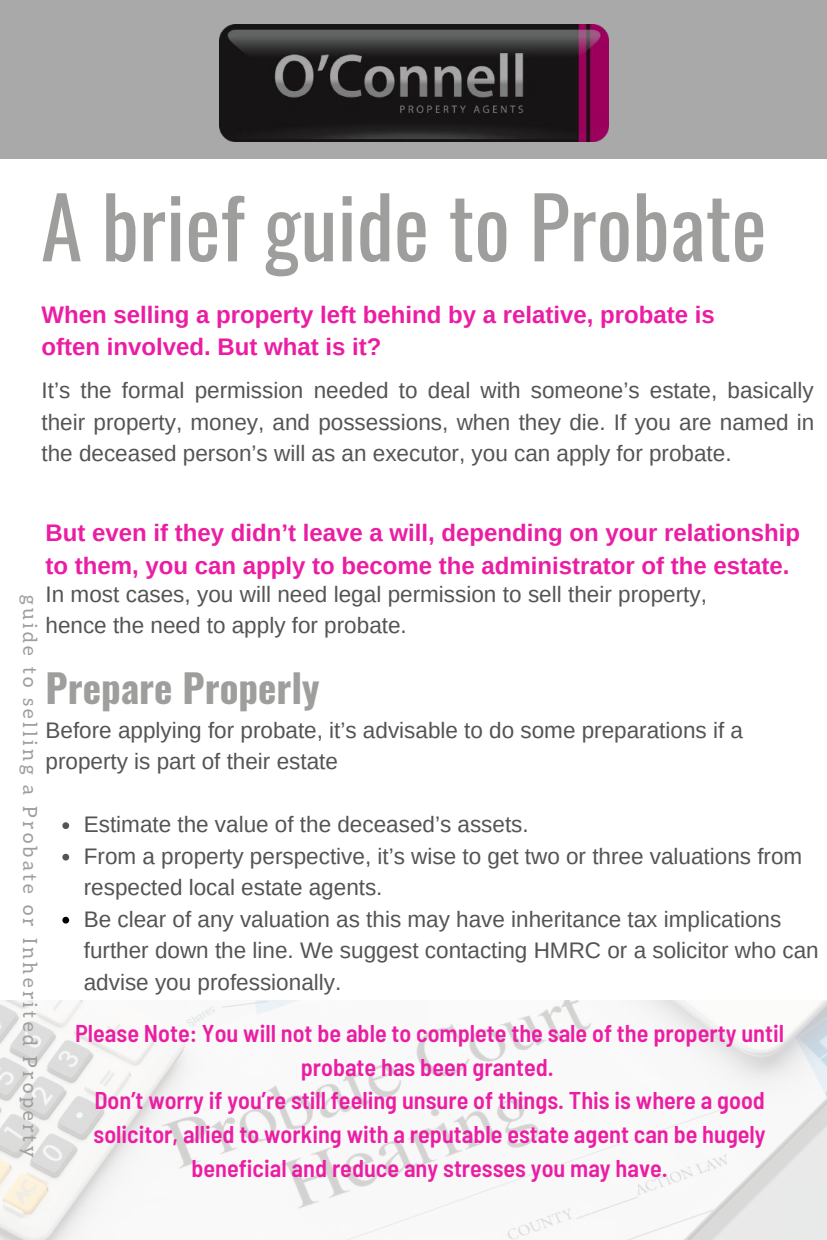
<style>
.page{position:relative;width:827px;height:1240px;background:#fff}
.page>*{position:absolute;margin:0;border:0;box-sizing:border-box;transform-origin:0 0}
.t1{font:84px "Oswald";color:#9e9f9d}
.t2{font:700 39px "Oswald";color:#9e9f9d}
.t3{font:600 semi-condensed 24.3px/33.8px "Barlow";color:#eb1da3;text-align:center}
.t4{font:700 24px/32.7px "Arimo";color:#eb1da3}
.t5{font:22.5px/31.5px "Arimo";color:#545454}
.t6{font:19.5px "Aleo";letter-spacing:.17em;color:#9e9f9d}
</style>
<div class="page">
<img style="left:0;top:1000px;width:827px;height:240px">
<svg style="left:0;top:0;width:827px;height:159px;background:#807c7f"></svg>
<svg style="left:62px;top:822px;width:7px;height:7px"></svg>
<svg style="left:62px;top:854px;width:7px;height:6px"></svg>
<svg style="left:62px;top:917px;width:7px;height:6px"></svg>
<h1 class="t1" style="left:41px;top:161px;width:727px">A brief guide to Probate</h1>
<p class="t4" style="left:42px;top:298px;width:675px">When selling a property left behind by a relative, probate is often involved. But what is it?</p>
<p class="t5" style="left:42px;top:374px;width:774px;text-align:justify">It’s the formal permission needed to deal with someone’s estate, basically their property, money, and possessions, when they die. If you are named in the deceased person’s will as an executor, you can apply for probate.</p>
<p class="t4" style="left:46px;top:516px;width:756px">But even if they didn’t leave a will, depending on your relationship to them, you can apply to become the administrator of the estate.</p>
<p class="t5" style="left:46px;top:578px;width:663px">In most cases, you will need legal permission to sell their property, hence the need to apply for probate.</p>
<p class="t6" style="left:41px;top:595px;width:564px;rotate:90deg">guide to selling a Probate or Inherited Property</p>
<h2 class="t2" style="left:46px;top:657px;width:276px">Prepare Properly</h2>
<p class="t5" style="left:46px;top:714px;width:699px">Before applying for probate, it’s advisable to do some preparations if a property is part of their estate</p>
<p class="t5" style="left:84px;top:809px;width:736px">Estimate the value of the deceased’s assets.<br>From a property perspective, it’s wise to get two or three valuations from respected local estate agents.<br>Be clear of any valuation as this may have inheritance tax implications further down the line. We suggest contacting HMRC or a solicitor who can advise you professionally.</p>
<p class="t3" style="left:75px;top:1015px;width:710px">Please Note: You will not be able to complete the sale of the property until probate has been granted.<br>Don’t worry if you’re still feeling unsure of things. This is where a good solicitor, allied to working with a reputable estate agent can be hugely beneficial and reduce any stresses you may have.</p>
</div>
